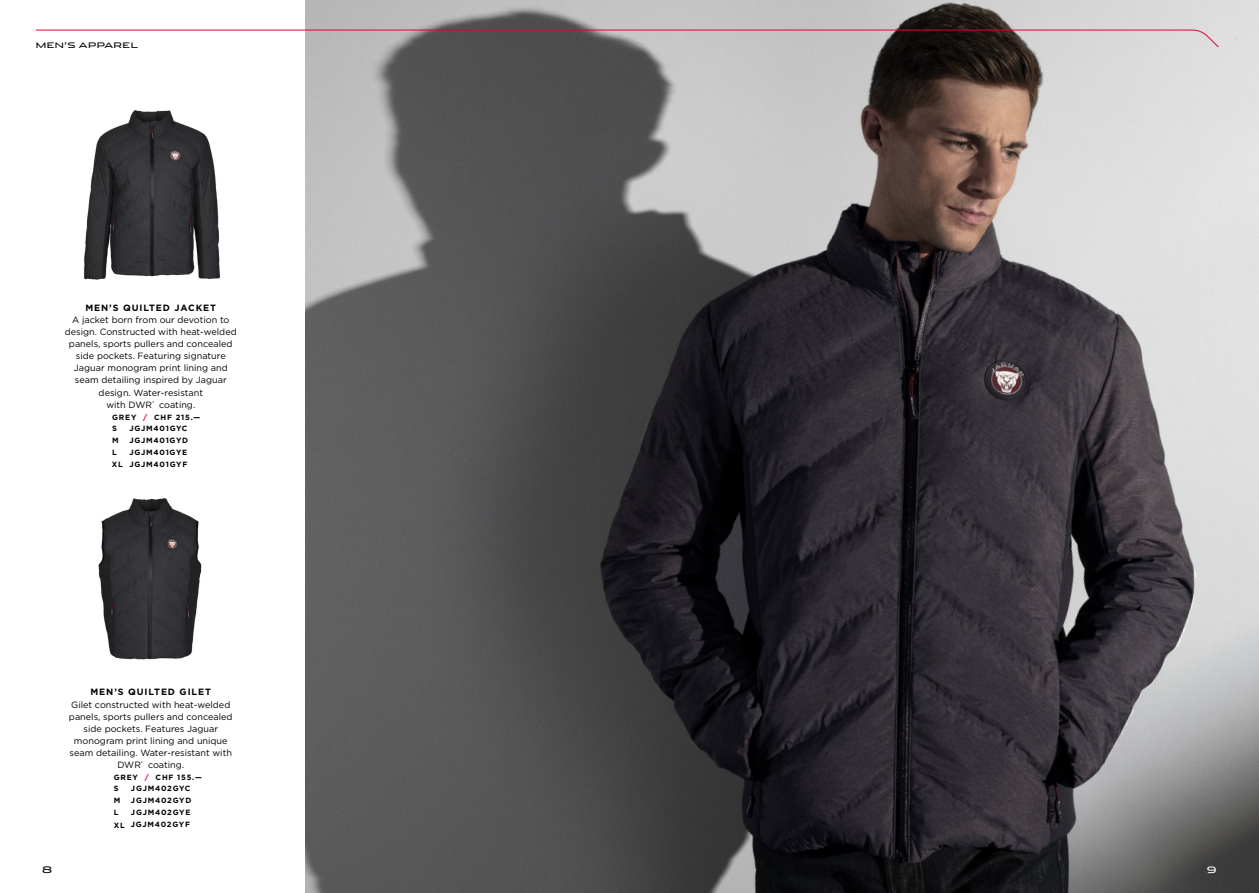
<style>
.page{position:relative;width:1259px;height:893px;background:#fff}
.page>*{position:absolute;margin:0;border:0;box-sizing:border-box;transform-origin:0 0}
.t1{font:9.15px/12.1px "Gotham";color:#000;text-align:center}
.t2{font:700 9.15px "Gotham";letter-spacing:.1em;color:#000}
.t3{font:9px "Jaguar";color:#000}
.t4{font:9px "Jaguar";color:#fff}
.t5{font:700 7.65px "Gotham";letter-spacing:.1em;color:#000}
.t6{font:7.65px "Jaguar";letter-spacing:.05em;color:#000}
.s1{color:#e40135}
</style>
<div class="page">
<img style="left:305px;top:0;width:954px;height:893px">
<svg style="left:37px;top:29px;width:1185px;height:18px"></svg>
<img style="left:83px;top:110px;width:138px;height:170px">
<img style="left:98px;top:498px;width:104px;height:162px">
<p class="t6" style="left:36px;top:39px;width:104px">MEN’S APPAREL</p>
<p class="t2" style="left:85px;top:301px;width:132px">MEN’S QUILTED JACKET</p>
<p class="t1" style="left:65px;top:313px;width:173px">A jacket born from our devotion to design. Constructed with heat-welded panels, sports pullers and concealed side pockets. Featuring signature<br>Jaguar monogram print lining and seam detailing inspired by Jaguar design. Water-resistant<br>with DWR<sup>®</sup> coating.</p>
<p class="t5" style="left:112px;top:412px;width:90px">GREY <span class="s1">/</span> CHF 215.—</p>
<p class="t5" style="left:112px;top:423px;width:6px">S</p>
<p class="t5" style="left:129px;top:423px;width:60px">JGJM401GYC</p>
<p class="t5" style="left:112px;top:435px;width:8px">M</p>
<p class="t5" style="left:129px;top:435px;width:60px">JGJM401GYD</p>
<p class="t5" style="left:112px;top:447px;width:6px">L</p>
<p class="t5" style="left:129px;top:447px;width:59px">JGJM401GYE</p>
<p class="t5" style="left:112px;top:459px;width:77px">XL JGJM401GYF</p>
<p class="t2" style="left:90px;top:686px;width:122px">MEN’S QUILTED GILET</p>
<p class="t1" style="left:69px;top:698px;width:165px">Gilet constructed with heat-welded panels, sports pullers and concealed side pockets. Features Jaguar monogram print lining and unique seam detailing. Water-resistant with<br>DWR<sup>®</sup> coating.</p>
<p class="t5" style="left:114px;top:772px;width:90px">GREY <span class="s1">/</span> CHF 155.—</p>
<p class="t5" style="left:114px;top:783px;width:6px">S</p>
<p class="t5" style="left:131px;top:783px;width:61px">JGJM402GYC</p>
<p class="t5" style="left:114px;top:795px;width:8px">M</p>
<p class="t5" style="left:131px;top:795px;width:62px">JGJM402GYD</p>
<p class="t5" style="left:114px;top:807px;width:6px">L</p>
<p class="t5" style="left:131px;top:807px;width:61px">JGJM402GYE</p>
<p class="t5" style="left:114px;top:819px;width:78px">XL JGJM402GYF</p>
<p class="t3" style="left:42px;top:862px;width:12px">8</p>
<p class="t4" style="left:1206px;top:862px;width:11px">9</p>
</div>
